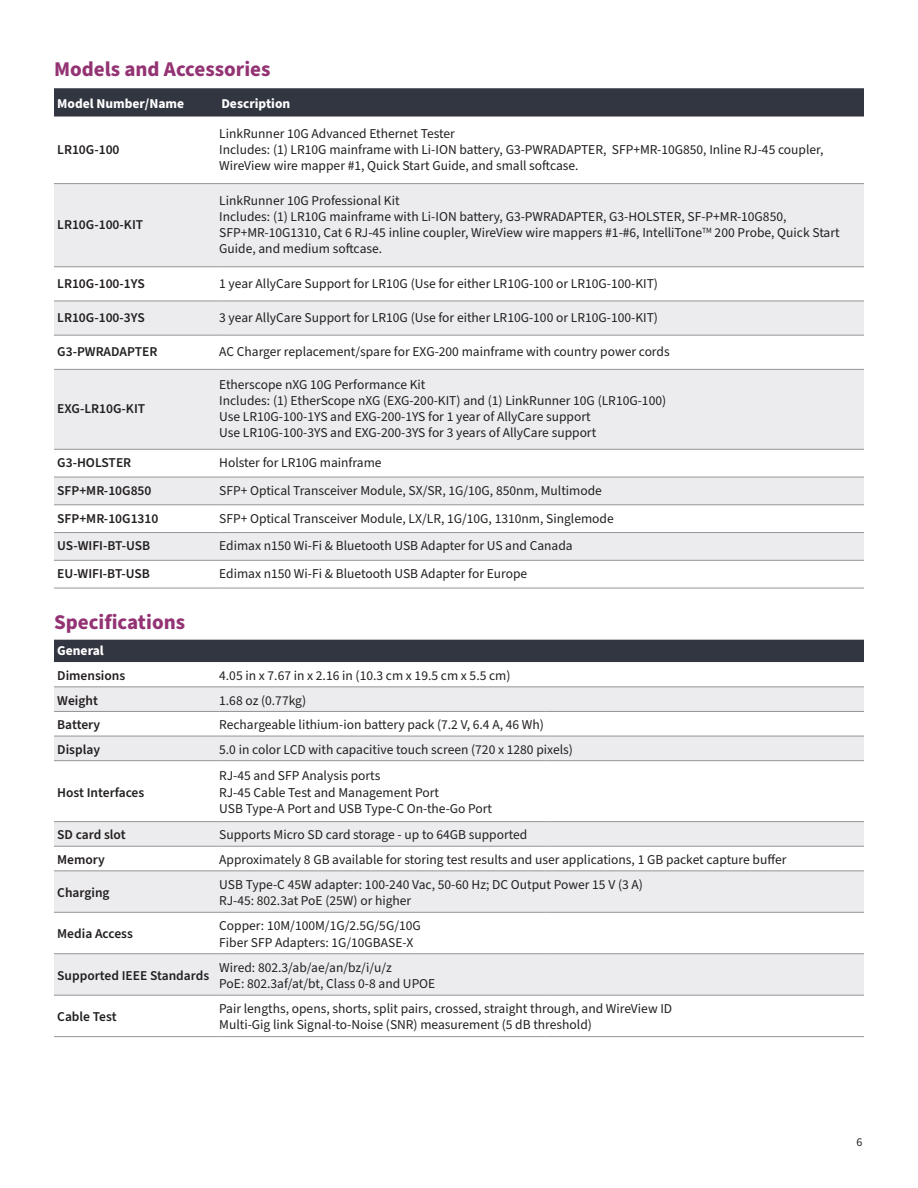
<style>
.page{position:relative;width:918px;height:1188px;background:#fff}
.page>*{position:absolute;margin:0;border:0;box-sizing:border-box;transform-origin:0 0}
.t1{font:700 21px "Source Sans Pro";color:#943374}
.t2{font:13.5px/16.2px "Source Sans Pro";color:#231f20}
.t3{font:600 13.5px "Source Sans Pro";color:#231f20}
.t4{font:700 13.5px "Source Sans Pro";color:#fff}
.t5{font:12px "Source Sans Pro";color:#231f20}
</style>
<div class="page">
<div style="left:54px;top:88px;width:810px;height:29px;background:#323640"></div>
<div style="left:54px;top:184px;width:810px;height:151px;background:#ececee"></div>
<svg style="left:54px;top:267px;width:810px;height:34px"></svg>
<svg style="left:54px;top:370px;width:810px;height:190px;fill:#ececee"></svg>
<hr style="left:54px;top:183px;width:165px;height:1px;background:#939598">
<hr style="left:219px;top:183px;width:645px;height:1px;background:#939598">
<hr style="left:54px;top:266px;width:165px;height:1px;background:#939598">
<hr style="left:219px;top:266px;width:645px;height:1px;background:#939598">
<hr style="left:54px;top:301px;width:165px;height:1px;background:#939598">
<hr style="left:219px;top:301px;width:645px;height:1px;background:#939598">
<hr style="left:54px;top:335px;width:165px;height:1px;background:#939598">
<hr style="left:219px;top:335px;width:645px;height:1px;background:#939598">
<hr style="left:54px;top:369px;width:165px;height:1px;background:#939598">
<hr style="left:219px;top:369px;width:645px;height:1px;background:#939598">
<hr style="left:54px;top:449px;width:165px;height:1px;background:#939598">
<hr style="left:54px;top:477px;width:165px;height:1px;background:#939598">
<hr style="left:54px;top:532px;width:165px;height:1px;background:#939598">
<hr style="left:54px;top:560px;width:165px;height:1px;background:#939598">
<hr style="left:54px;top:588px;width:165px;height:1px;background:#939598">
<hr style="left:219px;top:449px;width:645px;height:1px;background:#939598">
<hr style="left:219px;top:477px;width:645px;height:1px;background:#939598">
<hr style="left:219px;top:532px;width:645px;height:1px;background:#939598">
<hr style="left:219px;top:560px;width:645px;height:1px;background:#939598">
<hr style="left:219px;top:588px;width:645px;height:1px;background:#939598">
<hr style="left:54px;top:504px;width:165px;height:1px;background:#939598">
<hr style="left:219px;top:504px;width:645px;height:1px;background:#939598">
<div style="left:54px;top:640px;width:810px;height:22px;background:#323640"></div>
<svg style="left:54px;top:687px;width:810px;height:308px;fill:#ececee"></svg>
<hr style="left:54px;top:686px;width:165px;height:1px;background:#939598">
<hr style="left:219px;top:686px;width:327px;height:1px;background:#939598">
<hr style="left:546px;top:686px;width:318px;height:1px;background:#939598">
<hr style="left:54px;top:711px;width:165px;height:1px;background:#939598">
<hr style="left:219px;top:711px;width:327px;height:1px;background:#939598">
<hr style="left:546px;top:711px;width:318px;height:1px;background:#939598">
<hr style="left:54px;top:736px;width:165px;height:1px;background:#939598">
<hr style="left:219px;top:736px;width:327px;height:1px;background:#939598">
<hr style="left:546px;top:736px;width:318px;height:1px;background:#939598">
<hr style="left:54px;top:760px;width:165px;height:1px;background:#939598">
<hr style="left:219px;top:760px;width:327px;height:1px;background:#939598">
<hr style="left:546px;top:760px;width:318px;height:1px;background:#939598">
<hr style="left:54px;top:821px;width:165px;height:1px;background:#939598">
<hr style="left:219px;top:821px;width:327px;height:1px;background:#939598">
<hr style="left:546px;top:821px;width:318px;height:1px;background:#939598">
<hr style="left:54px;top:846px;width:165px;height:1px;background:#939598">
<hr style="left:219px;top:846px;width:327px;height:1px;background:#939598">
<hr style="left:546px;top:846px;width:318px;height:1px;background:#939598">
<hr style="left:54px;top:870px;width:165px;height:1px;background:#939598">
<hr style="left:219px;top:870px;width:327px;height:1px;background:#939598">
<hr style="left:546px;top:870px;width:318px;height:1px;background:#939598">
<hr style="left:54px;top:912px;width:165px;height:1px;background:#939598">
<hr style="left:219px;top:912px;width:327px;height:1px;background:#939598">
<hr style="left:546px;top:912px;width:318px;height:1px;background:#939598">
<hr style="left:54px;top:953px;width:165px;height:1px;background:#939598">
<hr style="left:219px;top:953px;width:327px;height:1px;background:#939598">
<hr style="left:546px;top:953px;width:318px;height:1px;background:#939598">
<hr style="left:54px;top:995px;width:165px;height:1px;background:#939598">
<hr style="left:54px;top:1036px;width:165px;height:1px;background:#939598">
<hr style="left:219px;top:995px;width:327px;height:1px;background:#939598">
<hr style="left:546px;top:995px;width:318px;height:1px;background:#939598">
<hr style="left:219px;top:1036px;width:327px;height:1px;background:#939598">
<hr style="left:546px;top:1036px;width:318px;height:1px;background:#939598">
<p class="t1" style="left:54px;top:54px;width:218px">Models and Accessories</p>
<p class="t4" style="left:57px;top:95px;width:128px">Model Number/Name</p>
<p class="t4" style="left:221px;top:95px;width:70px">Description</p>
<p class="t3" style="left:57px;top:140px;width:64px">LR10G-100</p>
<p class="t2" style="left:219px;top:125px;width:606px">LinkRunner 10G Advanced Ethernet Tester<br>Includes: (1) LR10G mainframe with Li-ION battery, G3-PWRADAPTER, SFP+MR-10G850, Inline RJ-45 coupler,<br>WireView wire mapper #1, Quick Start Guide, and small softcase.</p>
<p class="t3" style="left:57px;top:216px;width:88px">LR10G-100-KIT</p>
<p class="t2" style="left:219px;top:193px;width:182px">LinkRunner 10G Professional Kit</p>
<p class="t2" style="left:219px;top:209px;width:622px">Includes: (1) LR10G mainframe with Li-ION battery, G3-PWRADAPTER, G3-HOLSTER, SF-P+MR-10G850,<br>SFP+MR-10G1310, Cat 6 RJ-45 inline coupler, WireView wire mappers #1-#6, IntelliTone<sup>TM</sup> 200 Probe, Quick Start<br>Guide, and medium softcase.</p>
<p class="t3" style="left:57px;top:274px;width:89px">LR10G-100-1YS</p>
<p class="t2" style="left:219px;top:276px;width:440px">1 year AllyCare Support for LR10G (Use for either LR10G-100 or LR10G-100-KIT)</p>
<p class="t3" style="left:57px;top:308px;width:89px">LR10G-100-3YS</p>
<p class="t2" style="left:219px;top:310px;width:440px">3 year AllyCare Support for LR10G (Use for either LR10G-100 or LR10G-100-KIT)</p>
<p class="t3" style="left:57px;top:343px;width:102px">G3-PWRADAPTER</p>
<p class="t2" style="left:219px;top:344px;width:452px">AC Charger replacement/spare for EXG-200 mainframe with country power cords</p>
<p class="t3" style="left:57px;top:400px;width:89px">EXG-LR10G-KIT</p>
<p class="t2" style="left:219px;top:377px;width:208px">Etherscope nXG 10G Performance Kit</p>
<p class="t2" style="left:219px;top:393px;width:448px">Includes: (1) EtherScope nXG (EXG-200-KIT) and (1) LinkRunner 10G (LR10G-100)<br>Use LR10G-100-1YS and EXG-200-1YS for 1 year of AllyCare support</p>
<p class="t2" style="left:219px;top:425px;width:379px">Use LR10G-100-3YS and EXG-200-3YS for 3 years of AllyCare support</p>
<p class="t3" style="left:57px;top:454px;width:76px">G3-HOLSTER</p>
<p class="t2" style="left:219px;top:455px;width:164px">Holster for LR10G mainframe</p>
<p class="t3" style="left:57px;top:481px;width:96px">SFP+MR-10G850</p>
<p class="t2" style="left:219px;top:483px;width:384px">SFP+ Optical Transceiver Module, SX/SR, 1G/10G, 850nm, Multimode</p>
<p class="t3" style="left:57px;top:509px;width:103px">SFP+MR-10G1310</p>
<p class="t2" style="left:219px;top:510px;width:396px">SFP+ Optical Transceiver Module, LX/LR, 1G/10G, 1310nm, Singlemode</p>
<p class="t3" style="left:57px;top:537px;width:94px">US-WIFI-BT-USB</p>
<p class="t2" style="left:219px;top:538px;width:355px">Edimax n150 Wi-Fi &amp; Bluetooth USB Adapter for US and Canada</p>
<p class="t3" style="left:57px;top:565px;width:94px">EU-WIFI-BT-USB</p>
<p class="t2" style="left:219px;top:566px;width:310px">Edimax n150 Wi-Fi &amp; Bluetooth USB Adapter for Europe</p>
<p class="t1" style="left:54px;top:608px;width:133px">Specifications</p>
<p class="t4" style="left:57px;top:641px;width:48px">General</p>
<p class="t3" style="left:57px;top:666px;width:70px">Dimensions</p>
<p class="t2" style="left:219px;top:668px;width:293px">4.05 in x 7.67 in x 2.16 in (10.3 cm x 19.5 cm x 5.5 cm)</p>
<p class="t3" style="left:57px;top:691px;width:42px">Weight</p>
<p class="t2" style="left:219px;top:692px;width:89px">1.68 oz (0.77kg)</p>
<p class="t3" style="left:57px;top:716px;width:44px">Battery</p>
<p class="t2" style="left:219px;top:717px;width:326px">Rechargeable lithium-ion battery pack (7.2 V, 6.4 A, 46 Wh)</p>
<p class="t3" style="left:57px;top:740px;width:44px">Display</p>
<p class="t2" style="left:219px;top:742px;width:355px">5.0 in color LCD with capacitive touch screen (720 x 1280 pixels)</p>
<p class="t3" style="left:57px;top:783px;width:89px">Host Interfaces</p>
<p class="t2" style="left:219px;top:768px;width:163px">RJ-45 and SFP Analysis ports</p>
<p class="t2" style="left:219px;top:784px;width:221px">RJ-45 Cable Test and Management Port</p>
<p class="t2" style="left:219px;top:801px;width:274px">USB Type-A Port and USB Type-C On-the-Go Port</p>
<p class="t3" style="left:57px;top:826px;width:70px">SD card slot</p>
<p class="t2" style="left:219px;top:827px;width:310px">Supports Micro SD card storage - up to 64GB supported</p>
<p class="t3" style="left:57px;top:851px;width:49px">Memory</p>
<p class="t2" style="left:219px;top:852px;width:569px">Approximately 8 GB available for storing test results and user applications, 1 GB packet capture buffer</p>
<p class="t3" style="left:57px;top:884px;width:54px">Charging</p>
<p class="t2" style="left:219px;top:877px;width:425px">USB Type-C 45W adapter: 100-240 Vac, 50-60 Hz; DC Output Power 15 V (3 A)</p>
<p class="t2" style="left:219px;top:893px;width:194px">RJ-45: 802.3at PoE (25W) or higher</p>
<p class="t3" style="left:57px;top:925px;width:77px">Media Access</p>
<p class="t3" style="left:57px;top:966px;width:154px">Supported IEEE Standards</p>
<p class="t3" style="left:57px;top:1008px;width:61px">Cable Test</p>
<p class="t2" style="left:219px;top:918px;width:203px">Copper: 10M/100M/1G/2.5G/5G/10G</p>
<p class="t2" style="left:219px;top:934px;width:196px">Fiber SFP Adapters: 1G/10GBASE-X</p>
<p class="t2" style="left:219px;top:960px;width:174px">Wired: 802.3/ab/ae/an/bz/i/u/z</p>
<p class="t2" style="left:219px;top:976px;width:218px">PoE: 802.3af/at/bt, Class 0-8 and UPOE</p>
<p class="t2" style="left:219px;top:1001px;width:455px">Pair lengths, opens, shorts, split pairs, crossed, straight through, and WireView ID</p>
<p class="t2" style="left:219px;top:1017px;width:374px">Multi-Gig link Signal-to-Noise (SNR) measurement (5 dB threshold)</p>
<p class="t5" style="left:856px;top:1134px;width:7px">6</p>
</div>
